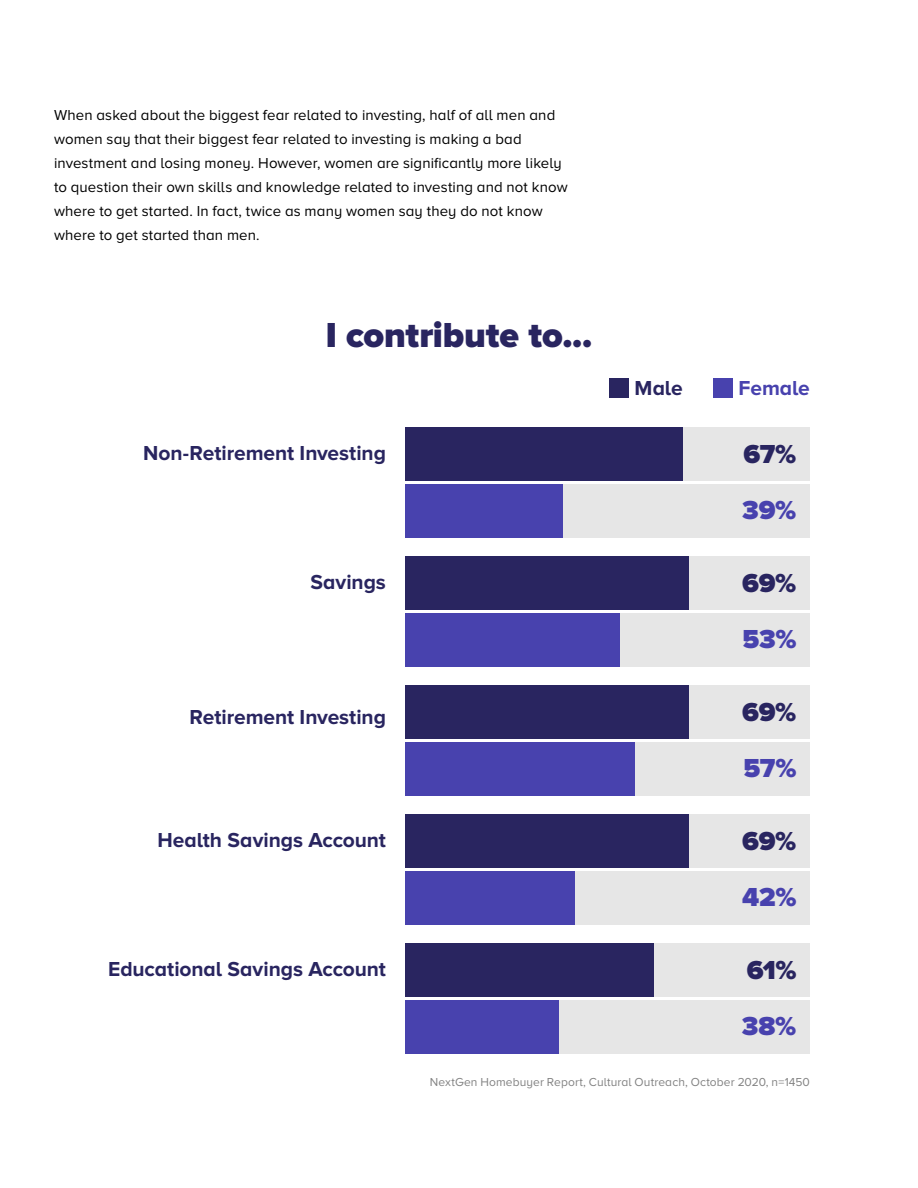
<style>
.page{position:relative;width:918px;height:1188px;background:#fff}
.page>*{position:absolute;margin:0;border:0;box-sizing:border-box;transform-origin:0 0}
.t1{font:900 36px "Proxima Nova";letter-spacing:-.005em;color:#292560}
.t2{font:900 27px "Proxima Nova";letter-spacing:-.005em;color:#292560}
.t3{font:900 27px "Proxima Nova";letter-spacing:-.015em;color:#4842ae}
.t4{font:700 21px "Proxima Nova";letter-spacing:-.005em;color:#292560}
.t5{font:700 21px "Proxima Nova";letter-spacing:-.005em;color:#4842ae}
.t6{font:15px/24px "Proxima Nova";letter-spacing:.005em;color:#000}
.t7{font:12px "Proxima Nova";letter-spacing:.01em;color:#828282}
</style>
<div class="page">
<div style="left:405px;top:427px;width:405px;height:54px;background:#e6e6e6"></div>
<div style="left:405px;top:427px;width:278px;height:54px;background:#292560"></div>
<div style="left:405px;top:484px;width:405px;height:54px;background:#e6e6e6"></div>
<div style="left:405px;top:484px;width:158px;height:54px;background:#4842ae"></div>
<div style="left:405px;top:556px;width:405px;height:54px;background:#e6e6e6"></div>
<div style="left:405px;top:556px;width:283px;height:54px;background:#292560"></div>
<div style="left:405px;top:613px;width:405px;height:54px;background:#e6e6e6"></div>
<div style="left:405px;top:613px;width:215px;height:54px;background:#4842ae"></div>
<div style="left:405px;top:685px;width:405px;height:54px;background:#e6e6e6"></div>
<div style="left:405px;top:685px;width:283px;height:54px;background:#292560"></div>
<div style="left:405px;top:742px;width:405px;height:54px;background:#e6e6e6"></div>
<div style="left:405px;top:742px;width:229px;height:54px;background:#4842ae"></div>
<div style="left:405px;top:814px;width:405px;height:54px;background:#e6e6e6"></div>
<div style="left:405px;top:814px;width:283px;height:54px;background:#292560"></div>
<div style="left:405px;top:871px;width:405px;height:54px;background:#e6e6e6"></div>
<div style="left:405px;top:871px;width:170px;height:54px;background:#4842ae"></div>
<div style="left:405px;top:944px;width:405px;height:53px;background:#e6e6e6"></div>
<div style="left:405px;top:944px;width:248px;height:53px;background:#292560"></div>
<div style="left:405px;top:1000px;width:405px;height:54px;background:#e6e6e6"></div>
<div style="left:405px;top:1000px;width:153px;height:54px;background:#4842ae"></div>
<div style="left:609px;top:378px;width:20px;height:19px;background:#292560"></div>
<div style="left:713px;top:378px;width:20px;height:19px;background:#4842ae"></div>
<p class="t6" style="left:54px;top:103px;width:515px">When asked about the biggest fear related to investing, half of all men and women say that their biggest fear related to investing is making a bad investment and losing money. However, women are significantly more likely to question their own skills and knowledge related to investing and not know where to get started. In fact, twice as many women say they do not know where to get started than men.</p>
<h1 class="t1" style="left:326px;top:315px;width:268px">I contribute to...</h1>
<h3 class="t4" style="left:143px;top:441px;width:244px">Non-Retirement Investing</h3>
<h3 class="t4" style="left:310px;top:570px;width:77px">Savings</h3>
<h3 class="t4" style="left:190px;top:705px;width:198px">Retirement Investing</h3>
<h3 class="t4" style="left:157px;top:828px;width:230px">Health Savings Account</h3>
<h3 class="t4" style="left:108px;top:957px;width:279px">Educational Savings Account</h3>
<h3 class="t4" style="left:635px;top:375px;width:50px">Male</h3>
<h3 class="t5" style="left:739px;top:375px;width:73px">Female</h3>
<h2 class="t2" style="left:743px;top:439px;width:55px">67%</h2>
<h2 class="t3" style="left:742px;top:494px;width:56px">39%</h2>
<h2 class="t2" style="left:742px;top:568px;width:56px">69%</h2>
<h2 class="t3" style="left:743px;top:623px;width:55px">53%</h2>
<h2 class="t2" style="left:742px;top:697px;width:56px">69%</h2>
<h2 class="t3" style="left:744px;top:752px;width:54px">57%</h2>
<h2 class="t2" style="left:742px;top:826px;width:56px">69%</h2>
<h2 class="t3" style="left:742px;top:881px;width:56px">42%</h2>
<h2 class="t2" style="left:747px;top:955px;width:51px">61%</h2>
<h2 class="t3" style="left:742px;top:1010px;width:56px">38%</h2>
<p class="t7" style="left:430px;top:1075px;width:382px">NextGen Homebuyer Report, Cultural Outreach, October 2020, n=1450</p>
</div>
